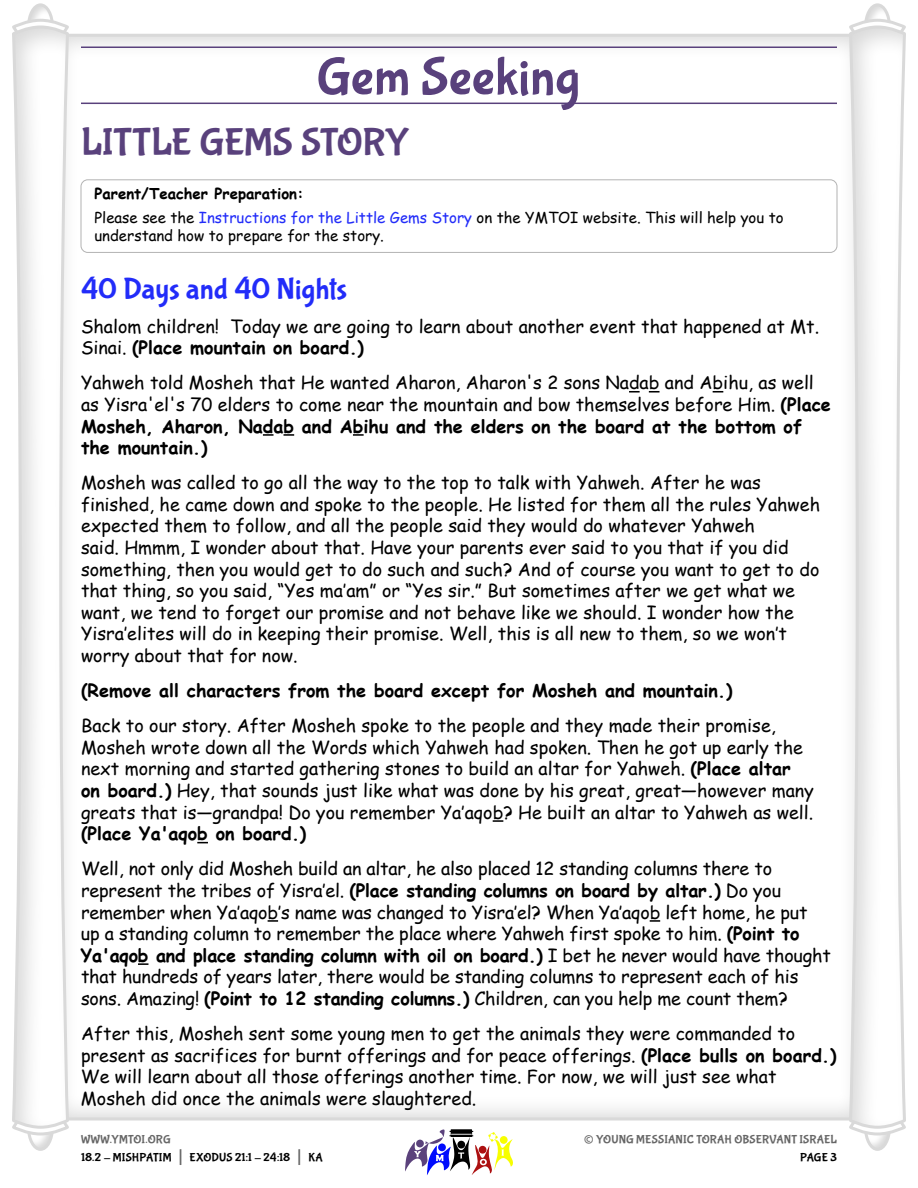
<style>
.page{position:relative;width:918px;height:1188px;background:#fff}
.page>*{position:absolute;margin:0;border:0;box-sizing:border-box;transform-origin:0 0}
.Section_Heading{font:54px "Bubblegum Sans";letter-spacing:.005em;color:#59417c}
.Heading{font:39px "Bubblegum Sans";letter-spacing:-.005em;color:#59417c}
.Sub_Heading{font:30px "Bubblegum Sans";letter-spacing:.005em;color:#222cf9}
.t1{font:27px "Bubblegum Sans";color:#666}
.Body_Text_-_Little_Gems_Story{font:18px/21.6px "Comic Sans MS";color:#000}
.Body_Text_-_Little_Gems_Story-2{font:700 18px "Comic Sans MS";color:#000}
.Body_Text_-_Instructions_Col__Width{font:15px/18px "Comic Sans MS";color:#000}
.Body_Text_-_Instructions_Col__Width-2{font:700 15px "Comic Sans MS";color:#000}
.t2{font:12px/18px "Bubblegum Sans";letter-spacing:.01em;color:#000}
.t3{font:12px "Bubblegum Sans";letter-spacing:.01em;color:#666}
.s1{color:#222cf9}
.s2{font-weight:700}
.s3{color:#666}
.s4{font-size:21px;color:#666}
</style>
<div class="page">
<svg style="left:405px;top:1129px;width:108px;height:46px"></svg>
<div style="left:24px;top:1102px;width:30px;height:50px;background:#000;opacity:.15"></div>
<div style="left:27px;top:1104px;width:27px;height:47px;border:3px solid #d9d9d9;border-radius:50%"></div>
<svg style="left:17px;top:1114px;width:55px;height:23px"></svg>
<div style="left:27px;top:2px;width:30px;height:51px;background:#000;opacity:.15"></div>
<div style="left:27px;top:3px;width:27px;height:48px;border:3px solid #d9d9d9;border-radius:50%"></div>
<svg style="left:18px;top:17px;width:45px;height:7px"></svg>
<svg style="left:12px;top:24px;width:58px;height:1106px"></svg>
<div style="left:861px;top:1102px;width:30px;height:50px;background:#000;opacity:.15"></div>
<div style="left:864px;top:1104px;width:27px;height:47px;border:3px solid #d9d9d9;border-radius:50%"></div>
<svg style="left:854px;top:1130px;width:47px;height:7px"></svg>
<div style="left:864px;top:2px;width:30px;height:51px;background:#000;opacity:.15"></div>
<div style="left:864px;top:3px;width:27px;height:48px;border:3px solid #d9d9d9;border-radius:50%"></div>
<svg style="left:846px;top:17px;width:54px;height:23px"></svg>
<svg style="left:848px;top:24px;width:58px;height:1106px"></svg>
<hr style="left:81px;top:103px;width:756px;height:1px;background:#59417c">
<hr style="left:81px;top:46px;width:756px;height:2px;background:#59417c">
<div style="left:81px;top:179px;width:756px;height:74px;border:1px solid #b3b3b3;border-radius:7px"></div>
<svg style="left:629px;top:391px;width:11px;height:2px"></svg>
<svg style="left:649px;top:391px;width:11px;height:2px"></svg>
<svg style="left:713px;top:391px;width:10px;height:2px"></svg>
<svg style="left:263px;top:434px;width:11px;height:2px"></svg>
<svg style="left:284px;top:434px;width:10px;height:2px"></svg>
<svg style="left:353px;top:434px;width:11px;height:2px"></svg>
<svg style="left:493px;top:820px;width:10px;height:2px"></svg>
<svg style="left:268px;top:920px;width:10px;height:2px"></svg>
<svg style="left:650px;top:920px;width:10px;height:2px"></svg>
<svg style="left:138px;top:963px;width:10px;height:2px"></svg>
<p class="Section_Heading" style="left:317px;top:47px;width:265px">Gem Seeking</p>
<p class="Heading" style="left:81px;top:120px;width:330px">LITTLE GEMS STORY</p>
<p class="Body_Text_-_Instructions_Col__Width-2" style="left:94px;top:182px;width:211px">Parent/Teacher Preparation:</p>
<p class="Body_Text_-_Instructions_Col__Width" style="left:94px;top:208px;width:691px">Please see the <span class="s1">Instructions for the Little Gems Story</span> on the YMTOI website. This will help you to understand how to prepare for the story.</p>
<p class="Sub_Heading" style="left:81px;top:272px;width:268px">40 Days and 40 Nights</p>
<p class="Body_Text_-_Little_Gems_Story" style="left:81px;top:315px;width:740px">Shalom children! Today we are going to learn about another event that happened at Mt.<br>Sinai. <span class="s2">(Place mountain on board. )</span></p>
<p class="Body_Text_-_Little_Gems_Story" style="left:81px;top:371px;width:752px">Yahweh told Mosheh that He wanted Aharon, Aharon's 2 sons Nadab and Abihu, as well as Yisra'el's 70 elders to come near the mountain and bow themselves before Him. <span class="s2">(Place Mosheh, Aharon, Nadab and Abihu and the elders on the board at the bottom of the mountain. )</span></p>
<p class="Body_Text_-_Little_Gems_Story" style="left:81px;top:471px;width:741px">Mosheh was called to go all the way to the top to talk with Yahweh. After he was finished, he came down and spoke to the people. He listed for them all the rules Yahweh expected them to follow, and all the people said they would do whatever Yahweh<br>said. Hmmm, I wonder about that. Have your parents ever said to you that if you did something, then you would get to do such and such? And of course you want to get to do that thing, so you said, “Yes ma’am” or “Yes sir.” But sometimes after we get what we want, we tend to forget our promise and not behave like we should. I wonder how the Yisra’elites will do in keeping their promise. Well, this is all new to them, so we won’t worry about that for now.</p>
<p class="Body_Text_-_Little_Gems_Story-2" style="left:81px;top:677px;width:653px">(Remove all characters from the board except for Mosheh and mountain. )</p>
<p class="Body_Text_-_Little_Gems_Story" style="left:81px;top:714px;width:734px">Back to our story. After Mosheh spoke to the people and they made their promise, Mosheh wrote down all the Words which Yahweh had spoken. Then he got up early the next morning and started gathering stones to build an altar for Yahweh. <span class="s2">(Place altar on board. )</span> Hey, that sounds just like what was done by his great, great—however many greats that is—grandpa! Do you remember Ya’aqob? He built an altar to Yahweh as well. <span class="s2">(Place Ya'aqob on board. )</span></p>
<p class="Body_Text_-_Little_Gems_Story" style="left:81px;top:857px;width:751px">Well, not only did Mosheh build an altar, he also placed 12 standing columns there to represent the tribes of Yisra’el. <span class="s2">(Place standing columns on board by altar. )</span> Do you remember when Ya’aqob’s name was changed to Yisra’el? When Ya’aqob left home, he put<br>up a standing column to remember the place where Yahweh first spoke to him. <span class="s2">(Point to Ya'aqob and place standing column with oil on board. )</span> I bet he never would have thought that hundreds of years later, there would be standing columns to represent each of his sons. Amazing! <span class="s2">(Point to 12 standing columns. )</span> Children, can you help me count them?</p>
<p class="Body_Text_-_Little_Gems_Story" style="left:81px;top:1022px;width:757px">After this, Mosheh sent some young men to get the animals they were commanded to present as sacrifices for burnt offerings and for peace offerings. <span class="s2">(Place bulls on board. )<br></span>We will learn about all those offerings another time. For now, we will just see what Mosheh did once the animals were slaughtered.</p>
<p class="t2" style="left:81px;top:1131px;width:243px"><span class="s3">WWW.YMTOI.ORG<br></span>18.2 - MISHPATIM <span class="s4">|</span> EXODUS 21:1 - 24:18 <span class="s4">|</span> KA</p>
<h3 class="t1" style="left:584px;top:1124px;width:12px">©</h3>
<p class="t3" style="left:596px;top:1133px;width:242px">YOUNG MESSIANIC TORAH OBSERVANT ISRAEL</p>
<p class="t2" style="left:800px;top:1149px;width:38px">PAGE 3</p>
</div>
